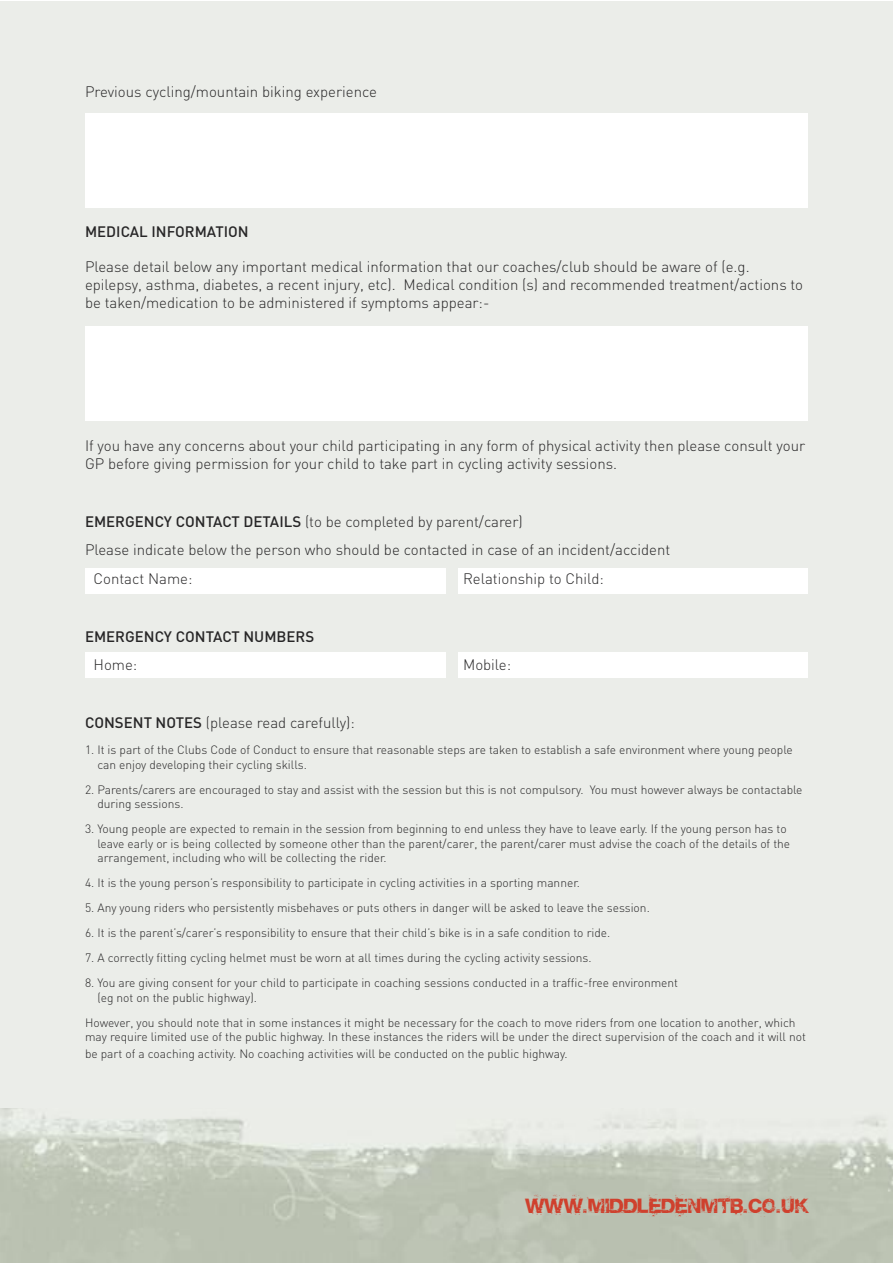
<style>
.page{position:relative;width:893px;height:1263px;background:#fff}
.page>*{position:absolute;margin:0;border:0;box-sizing:border-box;transform-origin:0 0}
.t1{font:18px "Base 02";letter-spacing:.05em;color:#cf402d}
.t2{font:300 15px/18px "DIN";color:#272627}
.t3{font:500 15px "DIN";color:#272627}
.t4{font:300 12px/14.4px "DIN";color:#272627}
.s1{font-weight:500}
</style>
<div class="page">
<div style="left:0;top:1px;width:892px;height:1262px;background:#ebede9"></div>
<img style="left:0;top:1108px;width:892px;height:155px">
<div style="left:85px;top:113px;width:723px;height:95px;background:#fff"></div>
<div style="left:85px;top:326px;width:723px;height:95px;background:#fff"></div>
<div style="left:85px;top:568px;width:360px;height:26px;background:#fff"></div>
<div style="left:458px;top:568px;width:350px;height:26px;background:#fff"></div>
<div style="left:85px;top:652px;width:360px;height:26px;background:#fff"></div>
<div style="left:458px;top:652px;width:350px;height:26px;background:#fff"></div>
<p class="t2" style="left:85px;top:82px;width:294px">Previous cycling/mountain biking experience</p>
<p class="t3" style="left:85px;top:222px;width:165px">MEDICAL INFORMATION</p>
<p class="t2" style="left:85px;top:257px;width:720px">Please detail below any important medical information that our coaches/club should be aware of (e.g. epilepsy, asthma, diabetes, a recent injury, etc). Medical condition (s) and recommended treatment/actions to be taken/medication to be administered if symptoms appear:-</p>
<p class="t2" style="left:85px;top:437px;width:722px">If you have any concerns about your child participating in any form of physical activity then please consult your<br>GP before giving permission for your child to take part in cycling activity sessions.</p>
<p class="t2" style="left:85px;top:512px;width:439px"><span class="s1">EMERGENCY CONTACT DETAILS</span> (to be completed by parent/carer)</p>
<p class="t2" style="left:85px;top:541px;width:587px">Please indicate below the person who should be contacted in case of an incident/accident</p>
<p class="t2" style="left:94px;top:569px;width:100px">Contact Name:</p>
<p class="t2" style="left:463px;top:569px;width:142px">Relationship to Child:</p>
<p class="t3" style="left:85px;top:627px;width:231px">EMERGENCY CONTACT NUMBERS</p>
<p class="t2" style="left:94px;top:656px;width:45px">Home:</p>
<p class="t2" style="left:463px;top:656px;width:50px">Mobile:</p>
<p class="t2" style="left:85px;top:713px;width:271px"><span class="s1">CONSENT NOTES</span> (please read carefully):</p>
<p class="t4" style="left:97px;top:743px;width:697px;text-indent:-12px">1. It is part of the Clubs Code of Conduct to ensure that reasonable steps are taken to establish a safe environment where young people can enjoy developing their cycling skills.</p>
<p class="t4" style="left:97px;top:782px;width:707px;text-indent:-12px">2. Parents/carers are encouraged to stay and assist with the session but this is not compulsory. You must however always be contactable during sessions.</p>
<p class="t4" style="left:97px;top:821px;width:694px;text-indent:-12px">3. Young people are expected to remain in the session from beginning to end unless they have to leave early. If the young person has to leave early or is being collected by someone other than the parent/carer, the parent/carer must advise the coach of the details of the arrangement, including who will be collecting the rider.</p>
<p class="t4" style="left:85px;top:875px;width:496px">4. It is the young person’s responsibility to participate in cycling activities in a sporting manner.</p>
<p class="t4" style="left:85px;top:900px;width:566px">5. Any young riders who persistently misbehaves or puts others in danger will be asked to leave the session.</p>
<p class="t4" style="left:85px;top:925px;width:527px">6. It is the parent’s/carer’s responsibility to ensure that their child’s bike is in a safe condition to ride.</p>
<p class="t4" style="left:85px;top:950px;width:508px">7. A correctly fitting cycling helmet must be worn at all times during the cycling activity sessions.</p>
<p class="t4" style="left:97px;top:975px;width:582px;text-indent:-12px">8. You are giving consent for your child to participate in coaching sessions conducted in a traffic-free environment (eg not on the public highway).</p>
<p class="t4" style="left:85px;top:1015px;width:722px">However, you should note that in some instances it might be necessary for the coach to move riders from one location to another, which may require limited use of the public highway. In these instances the riders will be under the direct supervision of the coach and it will not</p>
<p class="t4" style="left:85px;top:1046px;width:484px">be part of a coaching activity. No coaching activities will be conducted on the public highway.</p>
<h1 class="t1" style="left:526px;top:1191px;width:284px">WWW.MIDDLEDENMTB.CO.UK</h1>
</div>
